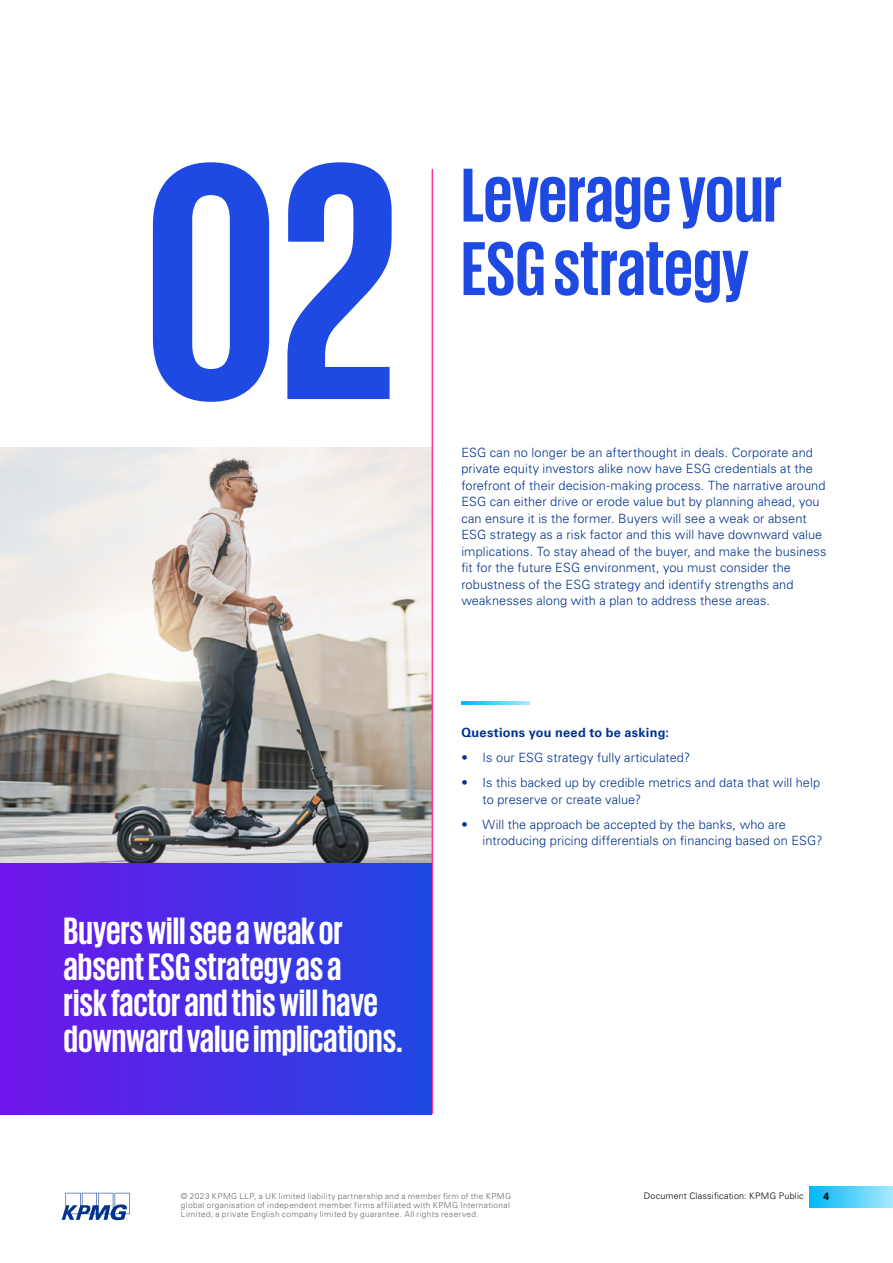
<style>
.page{position:relative;width:893px;height:1263px;background:#fff}
.page>*{position:absolute;margin:0;border:0;box-sizing:border-box;transform-origin:0 0}
.t1{font:700 345px "KPMG";color:#1e49e2}
.t2{font:700 78px/73.5px "KPMG";letter-spacing:-.005em;color:#1e49e2}
.t3{font:700 39px/36px "KPMG";color:#fff}
.t4{font:300 12.75px/16.5px "Univers LT Std";letter-spacing:.005em;color:#00338d}
.t5{font:700 12.75px "Univers LT Std";letter-spacing:.02em;color:#00338d}
.t6{font:700 10.5px "Univers LT Std";color:#000}
.t7{font:300 9px "Univers LT Std";letter-spacing:.02em;color:#000}
.t8{font:300 8.25px/9px "Univers LT Std";letter-spacing:.045em;color:#666}
</style>
<div class="page">
<div style="left:810px;top:1186px;width:83px;height:22px;background:linear-gradient(to right,#01b8f5,#a9e9ff)"></div>
<svg style="left:62px;top:1193px;width:68px;height:27px"></svg>
<img style="left:0;top:447px;width:432px;height:416px">
<hr style="left:432px;top:169px;width:1px;height:945px;background:#fd349c">
<div style="left:0;top:863px;width:432px;height:251px;background:linear-gradient(to right,#7014ea,#1f48e2)"></div>
<svg style="left:461px;top:701px;width:68px;height:3px"></svg>
<h1 class="t1" style="left:143px;top:109px;width:259px">02</h1>
<h2 class="t2" style="left:461px;top:156px;width:322px">Leverage your<br>ESG strategy</h2>
<p class="t4" style="left:461px;top:444px;width:366px">ESG can no longer be an afterthought in deals. Corporate and private equity investors alike now have ESG credentials at the forefront of their decision-making process. The narrative around ESG can either drive or erode value but by planning ahead, you can ensure it is the former. Buyers will see a weak or absent ESG strategy as a risk factor and this will have downward value implications. To stay ahead of the buyer, and make the business fit for the future ESG environment, you must consider the robustness of the ESG strategy and identify strengths and weaknesses along with a plan to address these areas.</p>
<h3 class="t3" style="left:64px;top:912px;width:341px">Buyers will see a weak or absent ESG strategy as a<br>risk factor and this will have downward value implications.</h3>
<p class="t5" style="left:461px;top:725px;width:209px">Questions you need to be asking:</p>
<p class="t4" style="left:461px;top:750px;width:230px">• Is our ESG strategy fully articulated?</p>
<p class="t4" style="left:483px;top:775px;width:339px;text-indent:-21px">• Is this backed up by credible metrics and data that will help to preserve or create value?</p>
<p class="t4" style="left:483px;top:816px;width:341px;text-indent:-21px">• Will the approach be accepted by the banks, who are introducing pricing differentials on financing based on ESG?</p>
<p class="t8" style="left:181px;top:1191px;width:332px">© 2023 KPMG LLP, a UK limited liability partnership and a member firm of the KPMG</p>
<p class="t7" style="left:644px;top:1191px;width:162px">Document Classification: KPMG Public</p>
<p class="t6" style="left:823px;top:1190px;width:7px">4</p>
<p class="t8" style="left:181px;top:1200px;width:330px">global organisation of independent member firms affiliated with KPMG International<br>Limited, a private English company limited by guarantee. All rights reserved.</p>
</div>
